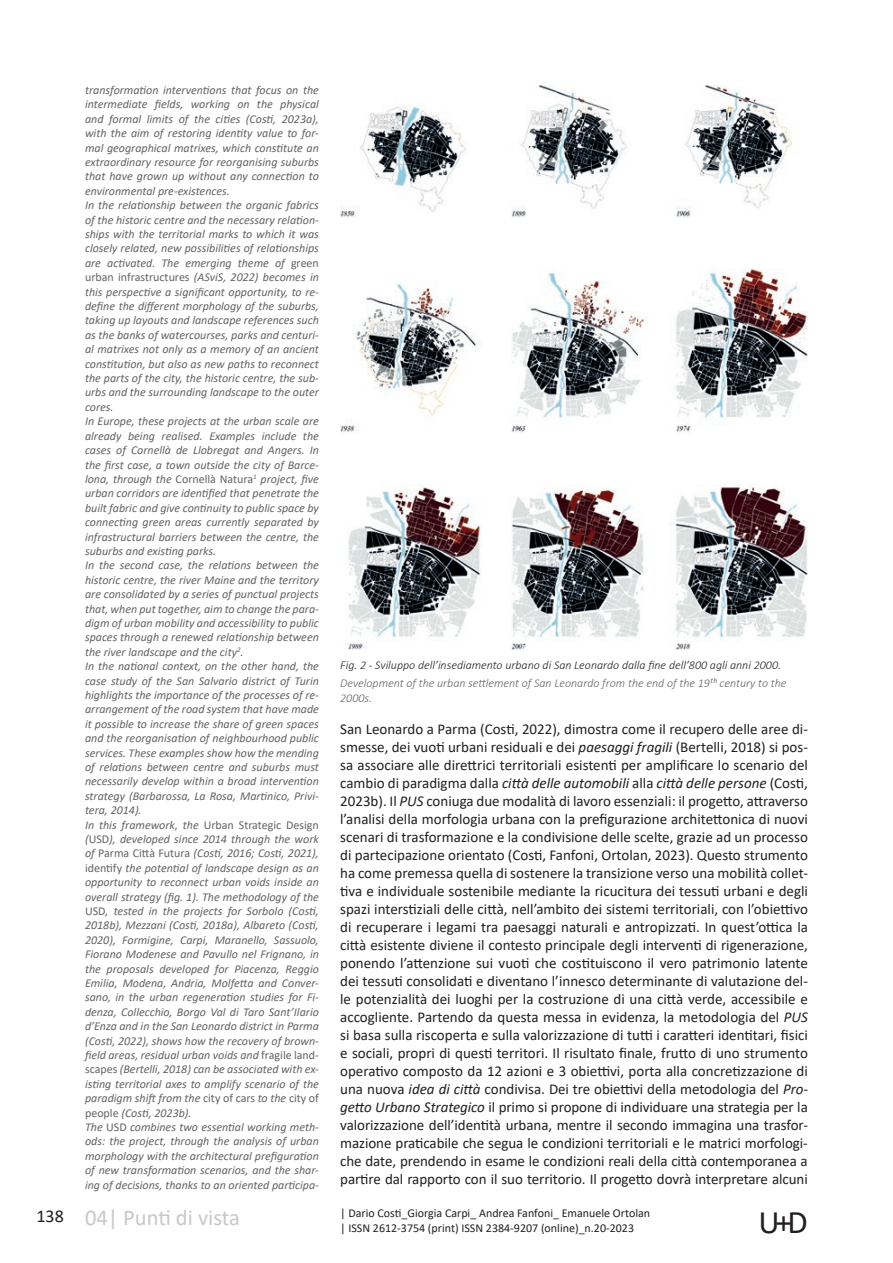
<style>
.page{position:relative;width:893px;height:1263px;background:#fff}
.page>*{position:absolute;margin:0;border:0;box-sizing:border-box;transform-origin:0 0}
.t1{font:33px "Calibri";color:#231f20}
.t2{font:22.5px "Calibri";color:#c7c8ca}
.t3{font:18px "Calibri";color:#231f20}
.t4{font:15px/18px "Calibri";letter-spacing:-.005em;color:#231f20;text-align:justify}
.t5{font:italic 12px/14.4px "Calibri";color:#636366}
.t6{font:12px "Calibri";color:#231f20}
.t7{font:italic 300 12px/14.4px "Calibri";color:#636366}
.t8{font:italic 300 12px "Calibri";color:#231f20}
.s1{font-style:normal}
.s2{font-style:italic}
</style>
<div class="page">
<img style="left:345px;top:484px;width:463px;height:166px">
<img style="left:340px;top:269px;width:468px;height:164px">
<img style="left:340px;top:85px;width:452px;height:133px">
<p class="t5" style="left:85px;top:82px;width:235px">transformation interventions that focus on the intermediate fields, working on the physical and formal limits of the cities (Costi, 2023a), with the aim of restoring identity value to for&shy;mal geographical matrixes, which constitute an extraordinary resource for reorganising suburbs that have grown up without any connection to environmental pre-existences.<br>In the relationship between the organic fabrics of the historic centre and the necessary relation&shy;ships with the territorial marks to which it was closely related, new possibilities of relationships are activated. The emerging theme of <span class="s1">green urban infrastructures</span> (ASviS, 2022) becomes in this perspective a significant opportunity, to re&shy;define the different morphology of the suburbs, taking up layouts and landscape references such as the banks of watercourses, parks and centuri&shy;al matrixes not only as a memory of an ancient constitution, but also as new paths to reconnect the parts of the city, the historic centre, the sub&shy;urbs and the surrounding landscape to the outer cores.<br>In Europe, these projects at the urban scale are already being realised. Examples include the cases of Cornellà de Llobregat and Angers. In the first case, a town outside the city of Barce&shy;lona, through the <span class="s1">Cornellà Natura</span><sup>1</sup> project, five urban corridors are identified that penetrate the built fabric and give continuity to public space by connecting green areas currently separated by infrastructural barriers between the centre, the suburbs and existing parks.<br>In the second case, the relations between the historic centre, the river Maine and the territory are consolidated by a series of punctual projects that, when put together, aim to change the para&shy;digm of urban mobility and accessibility to public spaces through a renewed relationship between the river landscape and the city<sup>2</sup>.<br>In the national context, on the other hand, the case study of the San Salvario district of Turin highlights the importance of the processes of re&shy;arrangement of the road system that have made it possible to increase the share of green spaces and the reorganisation of neighbourhood public services. These examples show how the mending of relations between centre and suburbs must necessarily develop within a broad intervention strategy (Barbarossa, La Rosa, Martinico, Privi&shy;tera, 2014).<br>In this framework, the <span class="s1">Urban Strategic Design </span>(<span class="s1">USD</span>), developed since 2014 through the work of <span class="s1">Parma Città Futura</span> (Costi, 2016; Costi, 2021), <span class="s1">identify</span> the potential of landscape design as an opportunity to reconnect urban voids inside an overall strategy (fig. 1). The methodology of the <span class="s1">USD</span>, tested in the projects for Sorbolo (Costi, 2018b), Mezzani (Costi, 2018a), Albareto (Costi, 2020), Formigine, Carpi, Maranello, Sassuolo, Fiorano Modenese and Pavullo nel Frignano, in the proposals developed for Piacenza, Reggio Emilia, Modena, Andria, Molfetta and Conver&shy;sano, in the urban regeneration studies for Fi&shy;denza, Collecchio, Borgo Val di Taro Sant’Ilario d’Enza and in the San Leonardo district in Parma (Costi, 2022), shows how the recovery of brown&shy;field areas, residual urban voids and <span class="s1">fragile land&shy;scapes</span> (Bertelli, 2018) can be associated with ex&shy;isting territorial axes to amplify scenario of the paradigm shift from the <span class="s1">city of cars</span> to the <span class="s1">city of people</span> (Costi, 2023b).<br>The <span class="s1">USD</span> combines two essential working meth&shy;ods: the project, through the analysis of urban morphology with the architectural prefiguration of new transformation scenarios, and the shar&shy;ing of decisions, thanks to an oriented participa-</p>
<p class="t8" style="left:340px;top:658px;width:442px">Fig. 2 - Sviluppo dell’insediamento urbano di San Leonardo dalla fine dell’800 agli anni 2000.</p>
<p class="t7" style="left:340px;top:676px;width:448px">Development of the urban settlement of San Leonardo from the end of the 19th century to the<br>2000s.</p>
<p class="t4" style="left:340px;top:720px;width:469px">San Leonardo a Parma (Costi, 2022), dimostra come il recupero delle aree di&shy;smesse, dei vuoti urbani residuali e dei <span class="s2">paesaggi fragili</span> (Bertelli, 2018) si pos&shy;sa associare alle direttrici territoriali esistenti per amplificare lo scenario del cambio di paradigma dalla <span class="s2">città delle automobili</span> alla <span class="s2">città delle persone</span> (Costi, 2023b). Il <span class="s2">PUS</span> coniuga due modalità di lavoro essenziali: il progetto, attraverso l’analisi della morfologia urbana con la prefigurazione architettonica di nuovi scenari di trasformazione e la condivisione delle scelte, grazie ad un processo di partecipazione orientato (Costi, Fanfoni, Ortolan, 2023). Questo strumento ha come premessa quella di sostenere la transizione verso una mobilità collet&shy;tiva e individuale sostenibile mediante la ricucitura dei tessuti urbani e degli spazi interstiziali delle città, nell’ambito dei sistemi territoriali, con l’obiettivo di recuperare i legami tra paesaggi naturali e antropizzati. In quest’ottica la città esistente diviene il contesto principale degli interventi di rigenerazione, ponendo l’attenzione sui vuoti che costituiscono il vero patrimonio latente dei tessuti consolidati e diventano l’innesco determinante di valutazione del&shy;le potenzialità dei luoghi per la costruzione di una città verde, accessibile e accogliente. Partendo da questa messa in evidenza, la metodologia del <span class="s2">PUS </span>si basa sulla riscoperta e sulla valorizzazione di tutti i caratteri identitari, fisici e sociali, propri di questi territori. Il risultato finale, frutto di uno strumento operativo composto da 12 azioni e 3 obiettivi, porta alla concretizzazione di una nuova <span class="s2">idea di città</span> condivisa. Dei tre obiettivi della metodologia del <span class="s2">Pro&shy;getto Urbano Strategico</span> il primo si propone di individuare una strategia per la valorizzazione dell’identità urbana, mentre il secondo immagina una trasfor&shy;mazione praticabile che segua le condizioni territoriali e le matrici morfologi&shy;che date, prendendo in esame le condizioni reali della città contemporanea a partire dal rapporto con il suo territorio. Il progetto dovrà interpretare alcuni</p>
<h3 class="t3" style="left:36px;top:1203px;width:29px">138</h3>
<p class="t6" style="left:340px;top:1205px;width:311px">| Dario Costi_Giorgia Carpi_ Andrea Fanfoni_ Emanuele Ortolan</p>
<h2 class="t2" style="left:85px;top:1202px;width:156px">04| Punti di vista</h2>
<p class="t6" style="left:340px;top:1219px;width:295px">| ISSN 2612-3754 (print) ISSN 2384-9207 (online)_n.20-2023</p>
<h1 class="t1" style="left:759px;top:1199px;width:51px">U+D</h1>
</div>
